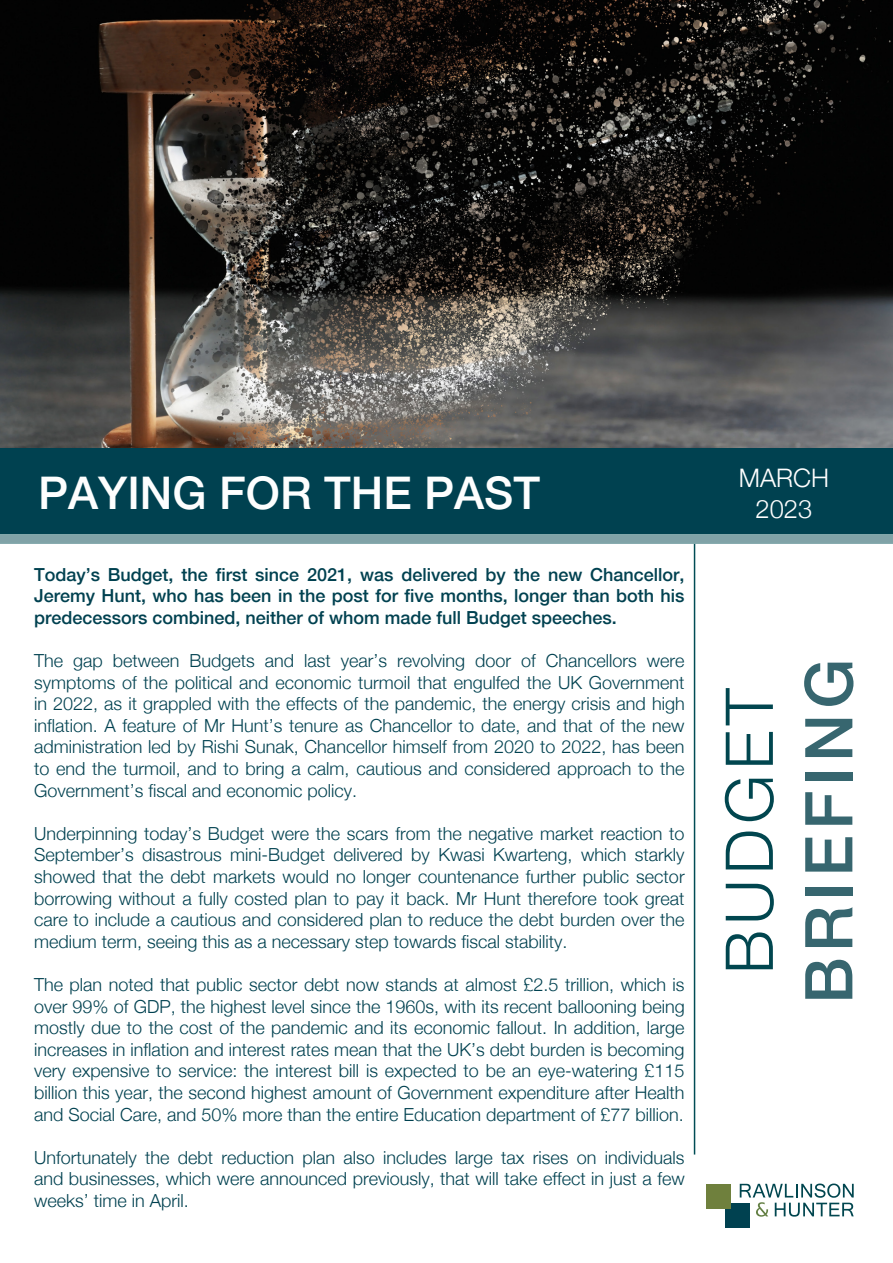
<style>
.page{position:relative;width:893px;height:1263px;background:#fff}
.page>*{position:absolute;margin:0;border:0;box-sizing:border-box;transform-origin:0 0}
.t1{font:500 66px "Helvetica Neue LT";letter-spacing:.08em;color:#37666f}
.t2{font:300 66px "Helvetica Neue LT";letter-spacing:.08em;color:#01464f}
.t3{font:500 45px "Helvetica Neue LT";color:#fdfefe}
.t4{font:300 25.5px "Helvetica Neue LT";color:#fff}
.t5{font:300 18px/21.6px "Helvetica Neue LT";color:#004150;text-align:justify}
.t6{font:500 18px/21.6px "Helvetica Neue LT";color:#004150;text-align:justify}
</style>
<div class="page">
<div style="left:0;top:448px;width:893px;height:86px;background:#004150"></div>
<div style="left:725px;top:1202px;width:24px;height:25px;background:#004150"></div>
<div style="left:706px;top:1184px;width:25px;height:24px;background:#6f803d"></div>
<svg style="left:740px;top:1183px;width:114px;height:34px"></svg>
<svg style="left:0;top:534px;width:893px;height:10px;background:#80a3a8"></svg>
<hr style="left:694px;top:544px;width:1px;height:610px;background:#004d55">
<img style="left:0;top:0;width:893px;height:448px">
<p class="t3" style="left:38px;top:466px;width:503px">PAYING FOR THE PAST</p>
<p class="t4" style="left:739px;top:463px;width:92px">MARCH</p>
<p class="t4" style="left:755px;top:493px;width:58px">2023</p>
<p class="t6" style="left:34px;top:563px;width:652px">Today’s Budget, the first since 2021, was delivered by the new Chancellor, Jeremy Hunt, who has been in the post for five months, longer than both his predecessors combined, neither of whom made full Budget speeches.</p>
<p class="t5" style="left:34px;top:649px;width:652px">The gap between Budgets and last year’s revolving door of Chancellors were symptoms of the political and economic turmoil that engulfed the UK Government in 2022, as it grappled with the effects of the pandemic, the energy crisis and high inflation. A feature of Mr Hunt’s tenure as Chancellor to date, and that of the new administration led by Rishi Sunak, Chancellor himself from 2020 to 2022, has been to end the turmoil, and to bring a calm, cautious and considered approach to the Government’s fiscal and economic policy.</p>
<p class="t5" style="left:34px;top:822px;width:652px">Underpinning today’s Budget were the scars from the negative market reaction to September’s disastrous mini-Budget delivered by Kwasi Kwarteng, which starkly showed that the debt markets would no longer countenance further public sector borrowing without a fully costed plan to pay it back. Mr Hunt therefore took great care to include a cautious and considered plan to reduce the debt burden over the medium term, seeing this as a necessary step towards fiscal stability.</p>
<p class="t5" style="left:34px;top:973px;width:652px">The plan noted that public sector debt now stands at almost £2.5 trillion, which is over 99% of GDP, the highest level since the 1960s, with its recent ballooning being mostly due to the cost of the pandemic and its economic fallout. In addition, large increases in inflation and interest rates mean that the UK’s debt burden is becoming very expensive to service: the interest bill is expected to be an eye-watering £115 billion this year, the second highest amount of Government expenditure after Health and Social Care, and 50% more than the entire Education department of £77 billion.</p>
<p class="t5" style="left:34px;top:1146px;width:652px">Unfortunately the debt reduction plan also includes large tax rises on individuals and businesses, which were announced previously, that will take effect in just a few weeks’ time in April.</p>
<p class="t2" style="left:709px;top:974px;width:288px;rotate:-90deg">BUDGET</p>
<p class="t1" style="left:789px;top:1004px;width:347px;rotate:-90deg">BRIEFING</p>
</div>
